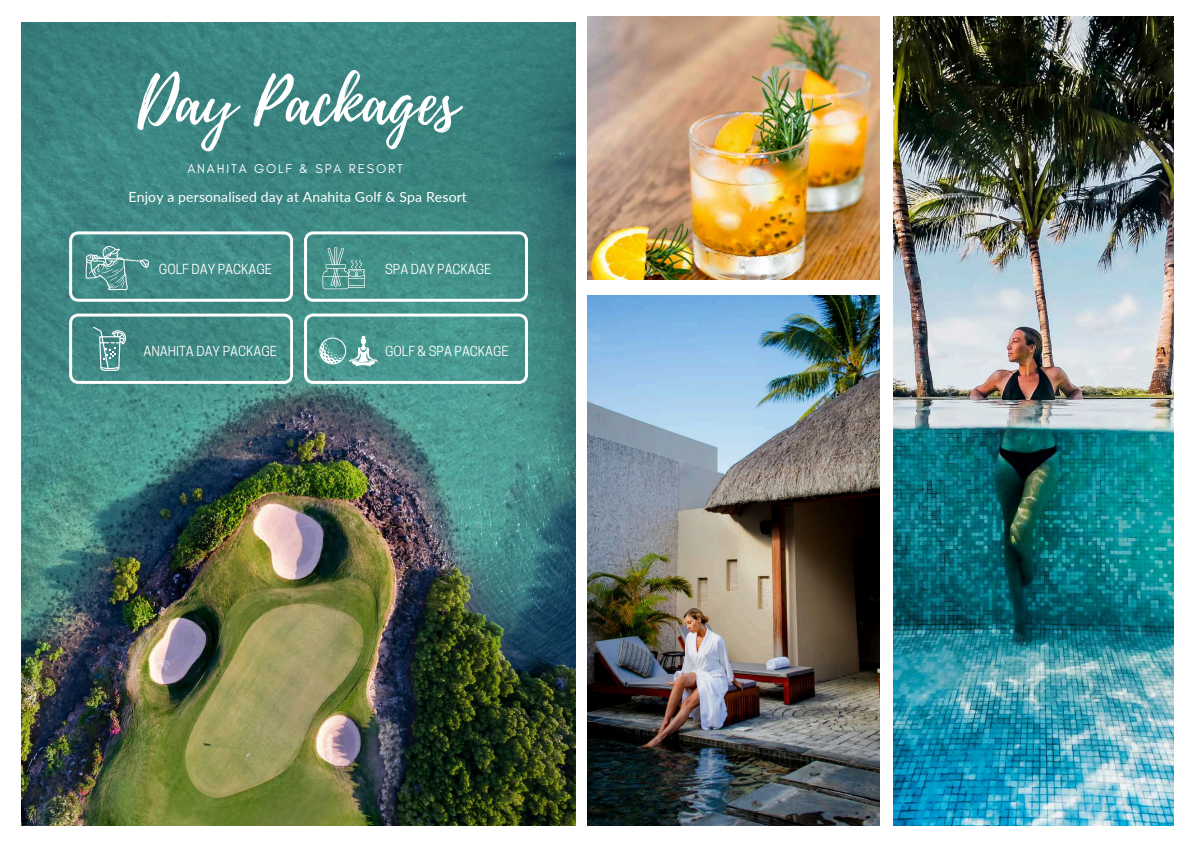
<style>
.page{position:relative;width:1191px;height:843px;background:#fff}
.page>*{position:absolute;margin:0;border:0;box-sizing:border-box;transform-origin:0 0}
.t1{font:63.4px "Playlist Script";color:#fff}
.t2{font:14px "Lato";letter-spacing:.01em;color:#fff}
.t3{font:13px "Cooper Hewitt";color:#fff}
.t4{font:13px "Glacial Indifference";letter-spacing:.145em;color:#fff}
</style>
<div class="page">
<img style="left:21px;top:23px;width:555px;height:802px">
<img style="left:893px;top:16px;width:279px;height:809px">
<img style="left:587px;top:295px;width:292px;height:530px">
<img style="left:587px;top:16px;width:292px;height:264px">
<svg style="left:69px;top:231px;width:224px;height:70px;background:#579995"></svg>
<svg style="left:304px;top:231px;width:223px;height:70px;background:#579c95"></svg>
<svg style="left:69px;top:313px;width:224px;height:71px;background:#579792"></svg>
<svg style="left:304px;top:313px;width:223px;height:71px;background:#5fa59d"></svg>
<h1 class="t1" style="left:137px;top:57px;width:322px">Day Packages</h1>
<p class="t4" style="left:187px;top:160px;width:217px">ANAHITA GOLF &amp; SPA RESORT</p>
<p class="t2" style="left:129px;top:188px;width:340px">Enjoy a personalised day at Anahita Golf &amp; Spa Resort</p>
<p class="t3" style="left:159px;top:264px;width:114px">GOLF DAY PACKAGE</p>
<p class="t3" style="left:385px;top:264px;width:108px">SPA DAY PACKAGE</p>
<p class="t3" style="left:143px;top:346px;width:135px">ANAHITA DAY PACKAGE</p>
<p class="t3" style="left:385px;top:346px;width:125px">GOLF &amp; SPA PACKAGE</p>
</div>
